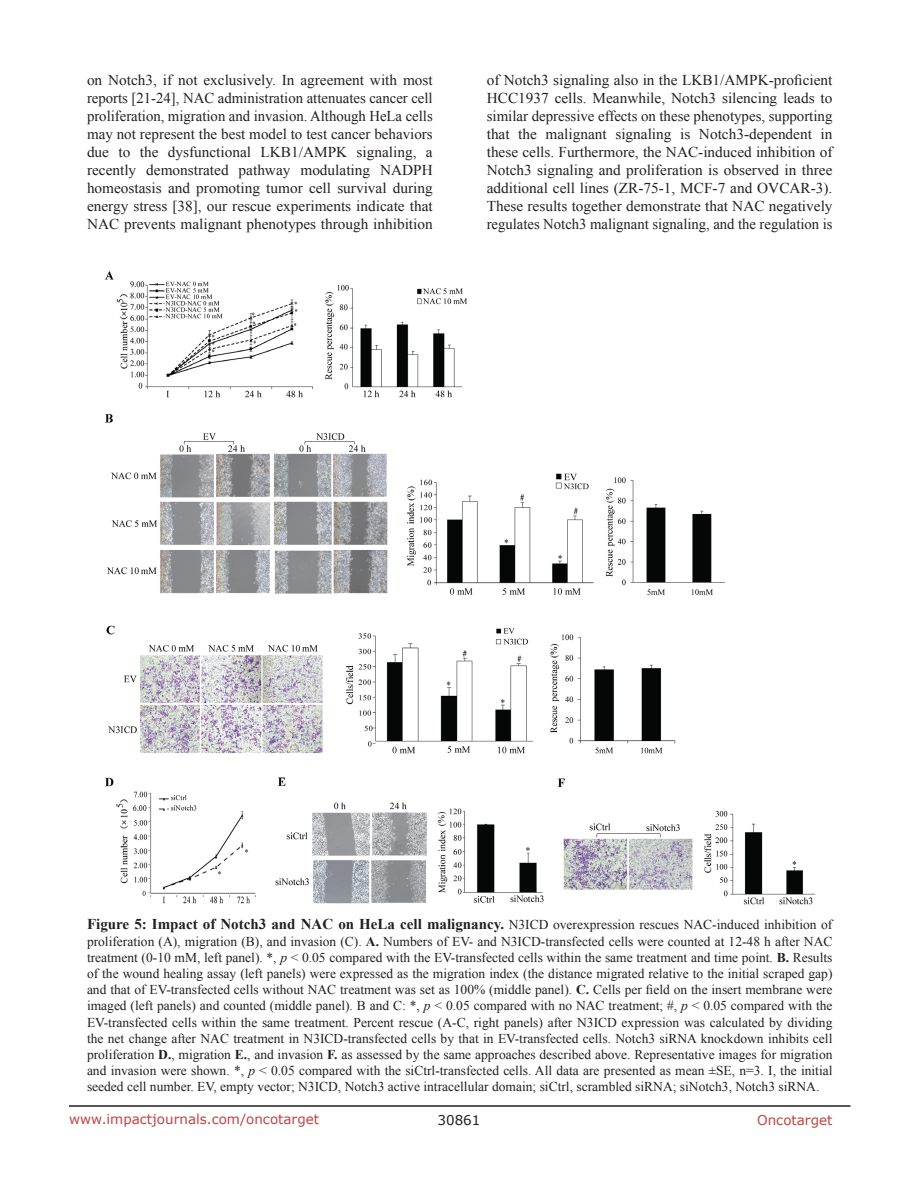
<style>
.page{position:relative;width:918px;height:1188px;background:#fff}
.page>*{position:absolute;margin:0;border:0;box-sizing:border-box;transform-origin:0 0}
.BodyText{font:15px/18px "Times New Roman";color:#231f20;text-align:justify}
.figuretext{font:700 15px "Times New Roman";color:#231f20}
.figuretext-2{font:13.5px/16.2px "Times New Roman";color:#231f20;text-align:justify}
.t1{font:13.5px "Verdana";color:#c24141}
.t2{font:13.5px "Verdana";color:#231f20}
.s1{font-weight:400;font-size:13.5px}
.s2{font-weight:700}
.s3{font-style:italic}
</style>
<div class="page">
<hr style="left:69px;top:1105px;width:781px;height:2px;background:#231f20">
<img style="left:105px;top:271px;width:710px;height:633px">
<p class="BodyText" style="left:87px;top:71px;width:347px">on Notch3, if not exclusively. In agreement with most reports [21-24], NAC administration attenuates cancer cell proliferation, migration and invasion. Although HeLa cells may not represent the best model to test cancer behaviors due to the dysfunctional LKB1/AMPK signaling, a recently demonstrated pathway modulating NADPH homeostasis and promoting tumor cell survival during energy stress [38], our rescue experiments indicate that NAC prevents malignant phenotypes through inhibition</p>
<p class="BodyText" style="left:487px;top:71px;width:347px">of Notch3 signaling also in the LKB1/AMPK-proficient HCC1937 cells. Meanwhile, Notch3 silencing leads to similar depressive effects on these phenotypes, supporting that the malignant signaling is Notch3-dependent in these cells. Furthermore, the NAC-induced inhibition of Notch3 signaling and proliferation is observed in three additional cell lines (ZR-75-1, MCF-7 and OVCAR-3).<br>These results together demonstrate that NAC negatively regulates Notch3 malignant signaling, and the regulation is</p>
<p class="figuretext" style="left:87px;top:914px;width:747px">Figure 5: Impact of Notch3 and NAC on HeLa cell malignancy. <span class="s1">N3ICD overexpression rescues NAC-induced inhibition of</span></p>
<p class="figuretext-2" style="left:87px;top:933px;width:747px">proliferation (A), migration (B), and invasion (C). <span class="s2">A.</span> Numbers of EV- and N3ICD-transfected cells were counted at 12-48 h after NAC treatment (0-10 mM, left panel). *, <span class="s3">p</span> &lt; 0.05 compared with the EV-transfected cells within the same treatment and time point. <span class="s2">B.</span> Results of the wound healing assay (left panels) were expressed as the migration index (the distance migrated relative to the initial scraped gap) and that of EV-transfected cells without NAC treatment was set as 100% (middle panel). <span class="s2">C.</span> Cells per field on the insert membrane were imaged (left panels) and counted (middle panel). B and C: *, <span class="s3">p</span> &lt; 0.05 compared with no NAC treatment; #, <span class="s3">p</span> &lt; 0.05 compared with the EV-transfected cells within the same treatment. Percent rescue (A-C, right panels) after N3ICD expression was calculated by dividing the net change after NAC treatment in N3ICD-transfected cells by that in EV-transfected cells. Notch3 siRNA knockdown inhibits cell proliferation <span class="s2">D.</span>, migration <span class="s2">E.</span>, and invasion <span class="s2">F.</span> as assessed by the same approaches described above. Representative images for migration and invasion were shown. *, <span class="s3">p</span> &lt; 0.05 compared with the siCtrl-transfected cells. All data are presented as mean ±SE, n=3. I, the initial seeded cell number. EV, empty vector; N3ICD, Notch3 active intracellular domain; siCtrl, scrambled siRNA; siNotch3, Notch3 siRNA.</p>
<p class="t1" style="left:69px;top:1110px;width:252px">www.impactjournals.com/oncotarget</p>
<p class="t2" style="left:438px;top:1111px;width:44px">30861</p>
<p class="t1" style="left:757px;top:1111px;width:77px">Oncotarget</p>
</div>
